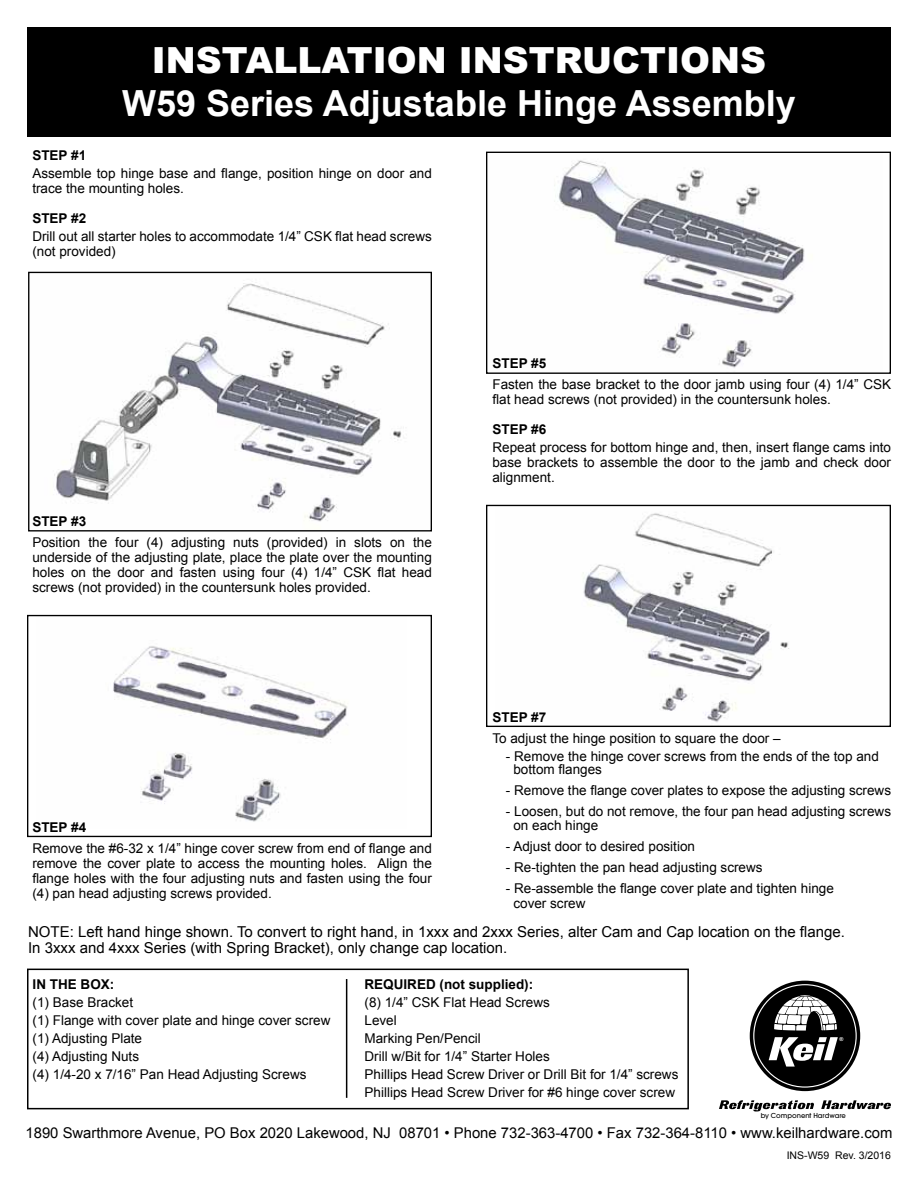
<style>
.page{position:relative;width:918px;height:1188px;background:#fff}
.page>*{position:absolute;margin:0;border:0;box-sizing:border-box;transform-origin:0 0}
.t1{font:700 36px "Arial";color:#fff}
.t2{font:900 36px "Arial";color:#fff}
.t3{font:15px/16.5px "Arial";color:#000}
.t4{font:14.85px "Arial";color:#000}
.t5{font:13.5px/15px "Arial";color:#000}
.t6{font:700 13.5px "Arial";color:#000}
.t7{font:10.5px "Arial";color:#000}
.t8{font:500 6.75px "Avant Garde";color:#000}
.t9{font:700 5.4px "Arial";color:#fff}
</style>
<div class="page">
<img style="left:113px;top:646px;width:234px;height:176px">
<div style="left:27px;top:615px;width:405px;height:222px;border:1px solid #000"></div>
<img style="left:54px;top:283px;width:348px;height:239px">
<div style="left:28px;top:272px;width:404px;height:260px;border:1px solid #000"></div>
<div style="left:27px;top:27px;width:864px;height:109px;background:#000"></div>
<img style="left:583px;top:513px;width:206px;height:209px">
<div style="left:486px;top:505px;width:405px;height:222px;border:1px solid #000"></div>
<img style="left:554px;top:160px;width:251px;height:208px">
<div style="left:486px;top:152px;width:405px;height:222px;border:1px solid #000"></div>
<svg style="left:719px;top:1100px;width:95px;height:11px"></svg>
<svg style="left:821px;top:1100px;width:70px;height:9px"></svg>
<svg style="left:749px;top:980px;width:112px;height:112px"></svg>
<div style="left:27px;top:969px;width:662px;height:140px;border:2px solid #000"></div>
<hr style="left:346px;top:979px;width:1px;height:119px;background:#000">
<h1 class="t2" style="left:152px;top:40px;width:616px">INSTALLATION INSTRUCTIONS</h1>
<h1 class="t1" style="left:122px;top:83px;width:675px">W59 Series Adjustable Hinge Assembly</h1>
<p class="t6" style="left:32px;top:148px;width:55px">STEP #1</p>
<p class="t5" style="left:32px;top:166px;width:401px">Assemble top hinge base and flange, position hinge on door and trace the mounting holes.</p>
<p class="t6" style="left:32px;top:210px;width:55px">STEP #2</p>
<p class="t5" style="left:32px;top:229px;width:401px">Drill out all starter holes to accommodate 1/4” CSK flat head screws (not provided)</p>
<p class="t6" style="left:32px;top:513px;width:55px">STEP #3</p>
<p class="t5" style="left:32px;top:535px;width:401px;text-align:justify">Position the four (4) adjusting nuts (provided) in slots on the underside of the adjusting plate, place the plate over the mounting holes on the door and fasten using four (4) 1/4” CSK flat head screws (not provided) in the countersunk holes provided.</p>
<p class="t6" style="left:32px;top:819px;width:55px">STEP #4</p>
<p class="t5" style="left:32px;top:841px;width:401px;text-align:justify">Remove the #6-32 x 1/4” hinge cover screw from end of flange and remove the cover plate to access the mounting holes. Align the flange holes with the four adjusting nuts and fasten using the four (4) pan head adjusting screws provided.</p>
<p class="t6" style="left:492px;top:356px;width:55px">STEP #5</p>
<p class="t5" style="left:492px;top:377px;width:400px">Fasten the base bracket to the door jamb using four (4) 1/4” CSK flat head screws (not provided) in the countersunk holes.</p>
<p class="t6" style="left:492px;top:422px;width:55px">STEP #6</p>
<p class="t5" style="left:492px;top:440px;width:400px;text-align:justify">Repeat process for bottom hinge and, then, insert flange cams into base brackets to assemble the door to the jamb and check door alignment.</p>
<p class="t6" style="left:492px;top:710px;width:55px">STEP #7</p>
<p class="t5" style="left:492px;top:731px;width:290px">To adjust the hinge position to square the door –</p>
<p class="t5" style="left:513px;top:749px;width:367px;line-height:13.5px;text-indent:-8px">- Remove the hinge cover screws from the ends of the top and bottom flanges</p>
<p class="t5" style="left:506px;top:783px;width:387px">- Remove the flange cover plates to expose the adjusting screws</p>
<p class="t5" style="left:513px;top:805px;width:379px;line-height:13.5px;text-indent:-8px">- Loosen, but do not remove, the four pan head adjusting screws on each hinge</p>
<p class="t5" style="left:506px;top:839px;width:191px">- Adjust door to desired position</p>
<p class="t5" style="left:506px;top:860px;width:258px">- Re-tighten the pan head adjusting screws</p>
<p class="t5" style="left:513px;top:881px;width:322px;text-indent:-8px">- Re-assemble the flange cover plate and tighten hinge cover screw</p>
<p class="t3" style="left:28px;top:923px;width:818px">NOTE: Left hand hinge shown. To convert to right hand, in 1xxx and 2xxx Series, alter Cam and Cap location on the flange.<br>In 3xxx and 4xxx Series (with Spring Bracket), only change cap location.</p>
<p class="t6" style="left:33px;top:977px;width:83px">In The Box:</p>
<p class="t5" style="left:33px;top:993px;width:299px;line-height:18px">(1) Base Bracket<br>(1) Flange with cover plate and hinge cover screw (1) Adjusting Plate<br>(4) Adjusting Nuts<br>(4) 1/4-20 x 7/16” Pan Head Adjusting Screws</p>
<p class="t6" style="left:365px;top:977px;width:170px">Required (not supplied):</p>
<p class="t5" style="left:365px;top:993px;width:315px;line-height:18px">(8) 1/4” CSK Flat Head Screws<br>Level<br>Marking Pen/Pencil<br>Drill w/Bit for 1/4” Starter Holes<br>Phillips Head Screw Driver or Drill Bit for 1/4” screws<br>Phillips Head Screw Driver for #6 hinge cover screw</p>
<p class="t9" style="left:840px;top:1035px;width:5px">®</p>
<p class="t8" style="left:761px;top:1112px;width:87px">by Component Hardware</p>
<p class="t4" style="left:26px;top:1125px;width:868px">1890 Swarthmore Avenue, PO Box 2020 Lakewood, NJ 08701 • Phone 732-363-4700 • Fax 732-364-8110 • www.keilhardware.com</p>
<p class="t7" style="left:787px;top:1149px;width:106px">INS-W59 Rev. 3/2016</p>
</div>
